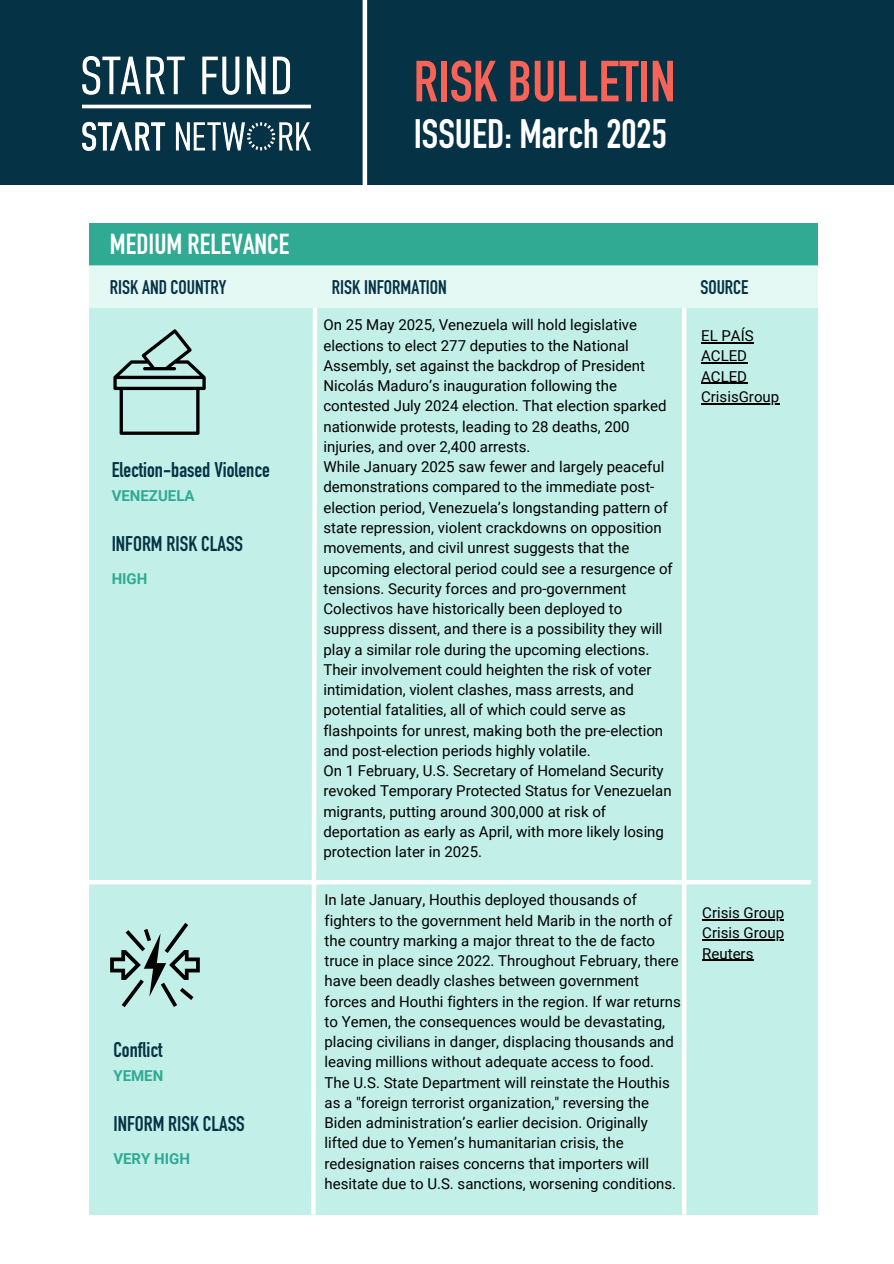
<style>
.page{position:relative;width:894px;height:1264px;background:#fff}
.page>*{position:absolute;margin:0;border:0;box-sizing:border-box;transform-origin:0 0}
.t1{font:700 57px "DIN Condensed";color:#f76357}
.t2{font:700 40.5px "DIN Condensed";color:#fff}
.t3{font:700 28.5px "DIN Condensed";color:#fff}
.t4{font:700 21px "DIN Condensed";color:#053244}
.t5{font:700 19.5px "DIN Condensed";color:#053244}
.t6{font:15px/20.2px "Roboto";color:#000}
.t7{font:700 15px "Roboto";color:#30aa93}
</style>
<div class="page">
<div style="left:0;top:0;width:893px;height:185px;background:#053244"></div>
<div style="left:89px;top:265px;width:728px;height:949px;background:#c2efe7"></div>
<div style="left:89px;top:223px;width:728px;height:42px;background:#30aa93"></div>
<div style="left:362px;top:0;width:5px;height:185px;background:#fff"></div>
<div style="left:89px;top:265px;width:728px;height:43px;background:#e4f8f4"></div>
<hr style="left:83px;top:880px;width:727px;height:4px;background:#fff">
<svg style="left:309px;top:308px;width:10px;height:907px"></svg>
<div style="left:681px;top:308px;width:5px;height:906px;background:#fff"></div>
<img style="left:83px;top:56px;width:228px;height:95px">
<hr style="left:701px;top:342px;width:52px;height:1px;background:#000">
<hr style="left:701px;top:362px;width:46px;height:1px;background:#000">
<hr style="left:701px;top:383px;width:46px;height:1px;background:#000">
<hr style="left:701px;top:403px;width:78px;height:1px;background:#000">
<hr style="left:702px;top:919px;width:82px;height:1px;background:#000">
<hr style="left:702px;top:939px;width:82px;height:1px;background:#000">
<hr style="left:702px;top:959px;width:51px;height:1px;background:#000">
<svg style="left:113px;top:329px;width:93px;height:106px"></svg>
<svg style="left:110px;top:922px;width:90px;height:85px"></svg>
<p class="t1" style="left:413px;top:61px;width:263px">RISK BULLETIN</p>
<p class="t2" style="left:413px;top:119px;width:254px">ISSUED: March 2025</p>
<p class="t3" style="left:110px;top:233px;width:181px">MEDIUM RELEVANCE</p>
<h1 class="t5" style="left:110px;top:280px;width:118px">RISK AND COUNTRY</h1>
<h2 class="t5" style="left:332px;top:280px;width:116px">RISK INFORMATION</h2>
<h3 class="t5" style="left:700px;top:280px;width:49px">SOURCE</h3>
<h3 class="t6" style="left:323px;top:315px;width:344px">On 25 May 2025, Venezuela will hold legislative elections to elect 277 deputies to the National Assembly, set against the backdrop of President Nicolás Maduro’s inauguration following the contested July 2024 election. That election sparked nationwide protests, leading to 28 deaths, 200 injuries, and over 2,400 arrests.</h3>
<h3 class="t6" style="left:323px;top:457px;width:351px">While January 2025 saw fewer and largely peaceful demonstrations compared to the immediate post&shy;election period, Venezuela’s longstanding pattern of state repression, violent crackdowns on opposition movements, and civil unrest suggests that the upcoming electoral period could see a resurgence of tensions. Security forces and pro-government Colectivos have historically been deployed to suppress dissent, and there is a possibility they will play a similar role during the upcoming elections.<br>Their involvement could heighten the risk of voter intimidation, violent clashes, mass arrests, and potential fatalities, all of which could serve as flashpoints for unrest, making both the pre-election and post-election periods highly volatile.</h3>
<p class="t6" style="left:323px;top:760px;width:349px">On 1 February, U.S. Secretary of Homeland Security revoked Temporary Protected Status for Venezuelan migrants, putting around 300,000 at risk of deportation as early as April, with more likely losing protection later in 2025.</p>
<p class="t6" style="left:324px;top:890px;width:357px">In late January, Houthis deployed thousands of fighters to the government held Marib in the north of the country marking a major threat to the de facto truce in place since 2022. Throughout February, there have been deadly clashes between government forces and Houthi fighters in the region. If war returns to Yemen, the consequences would be devastating, placing civilians in danger, displacing thousands and leaving millions without adequate access to food.</p>
<p class="t6" style="left:324px;top:1072px;width:353px">The U.S. State Department will reinstate the Houthis as a "foreign terrorist organization," reversing the Biden administration’s earlier decision. Originally lifted due to Yemen’s humanitarian crisis, the redesignation raises concerns that importers will hesitate due to U.S. sanctions, worsening conditions.</p>
<p class="t6" style="left:701px;top:326px;width:54px">EL PAÍS</p>
<p class="t6" style="left:701px;top:346px;width:47px">ACLED</p>
<h4 class="t6" style="left:701px;top:366px;width:47px">ACLED</h4>
<h5 class="t6" style="left:701px;top:386px;width:80px">CrisisGroup</h5>
<h4 class="t4" style="left:112px;top:462px;width:160px">Election-based Violence</h4>
<p class="t7" style="left:112px;top:487px;width:84px">VENEZUELA</p>
<h5 class="t4" style="left:112px;top:536px;width:133px">INFORM RISK CLASS</h5>
<p class="t7" style="left:112px;top:570px;width:37px">HIGH</p>
<h3 class="t6" style="left:702px;top:902px;width:83px">Crisis Group</h3>
<h5 class="t6" style="left:702px;top:923px;width:83px">Crisis Group</h5>
<p class="t6" style="left:702px;top:943px;width:53px">Reuters</p>
<p class="t4" style="left:113px;top:1042px;width:50px">Conflict</p>
<h5 class="t7" style="left:113px;top:1066px;width:51px">YEMEN</h5>
<p class="t4" style="left:113px;top:1115px;width:133px">INFORM RISK CLASS</p>
<h3 class="t7" style="left:113px;top:1150px;width:78px">VERY HIGH</h3>
</div>
